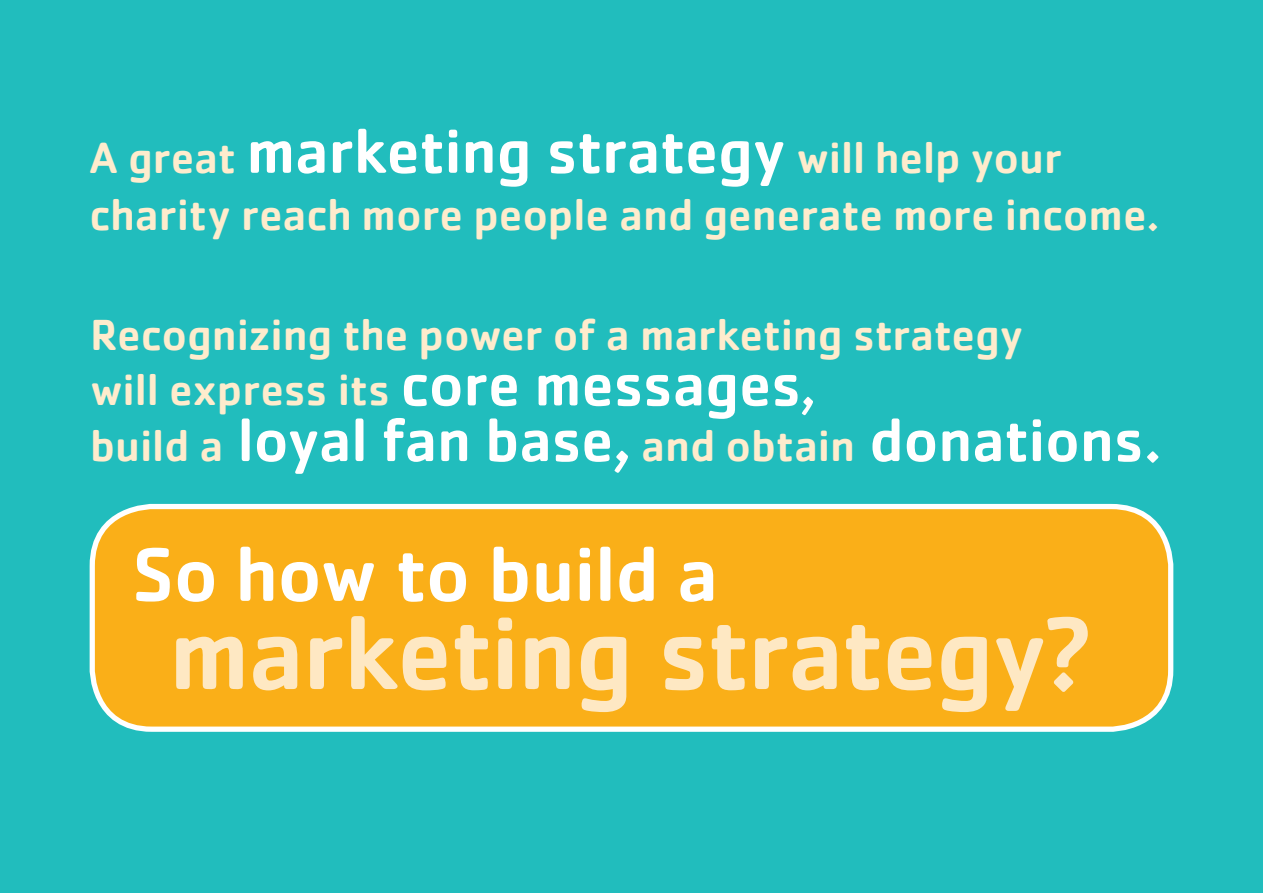
<style>
.page{position:relative;width:1263px;height:893px;background:#21bdbd}
.page>*{position:absolute;margin:0;border:0;box-sizing:border-box;transform-origin:0 0}
.t1{font:500 106.05px "Cachet Std";letter-spacing:-.02em;color:#fee8c3}
.t2{font:500 78.75px "Cachet Std";letter-spacing:-.015em;color:#fff}
.t3{font:500 61.95px "Cachet Std";letter-spacing:-.01em;color:#fff}
.t4{font:500 45.15px/56.7px "Cachet Std";letter-spacing:-.005em;color:#feeccd}
.s1{font-size:64.05px;color:#fff}
.s2{font-size:61.95px;color:#fff}
.s3{font-size:51.45px;color:#fff}
.s4{font-size:45.15px;color:#feeccd}
</style>
<div class="page">
<div style="left:92px;top:506px;width:1079px;height:223px;background:#faaf18;border-radius:60px"></div>
<div style="left:90px;top:504px;width:1083px;height:228px;border:5px solid #fff;border-radius:60px"></div>
<p class="t4" style="left:90px;top:128px;width:1072px">A great <span class="s1">marketing strategy</span> will help your charity reach more people and generate more income.</p>
<p class="t4" style="left:90px;top:306px;width:935px;line-height:55.7px">Recognizing the power of a marketing strategy will express its <span class="s2">core messages</span><span class="s3">,</span></p>
<p class="t3" style="left:90px;top:402px;width:1073px"><span class="s4">build a</span> loyal fan base, <span class="s4">and obtain</span> donations.</p>
<p class="t2" style="left:132px;top:526px;width:588px">So how to build a</p>
<p class="t1" style="left:169px;top:588px;width:927px">marketing strategy?</p>
</div>
